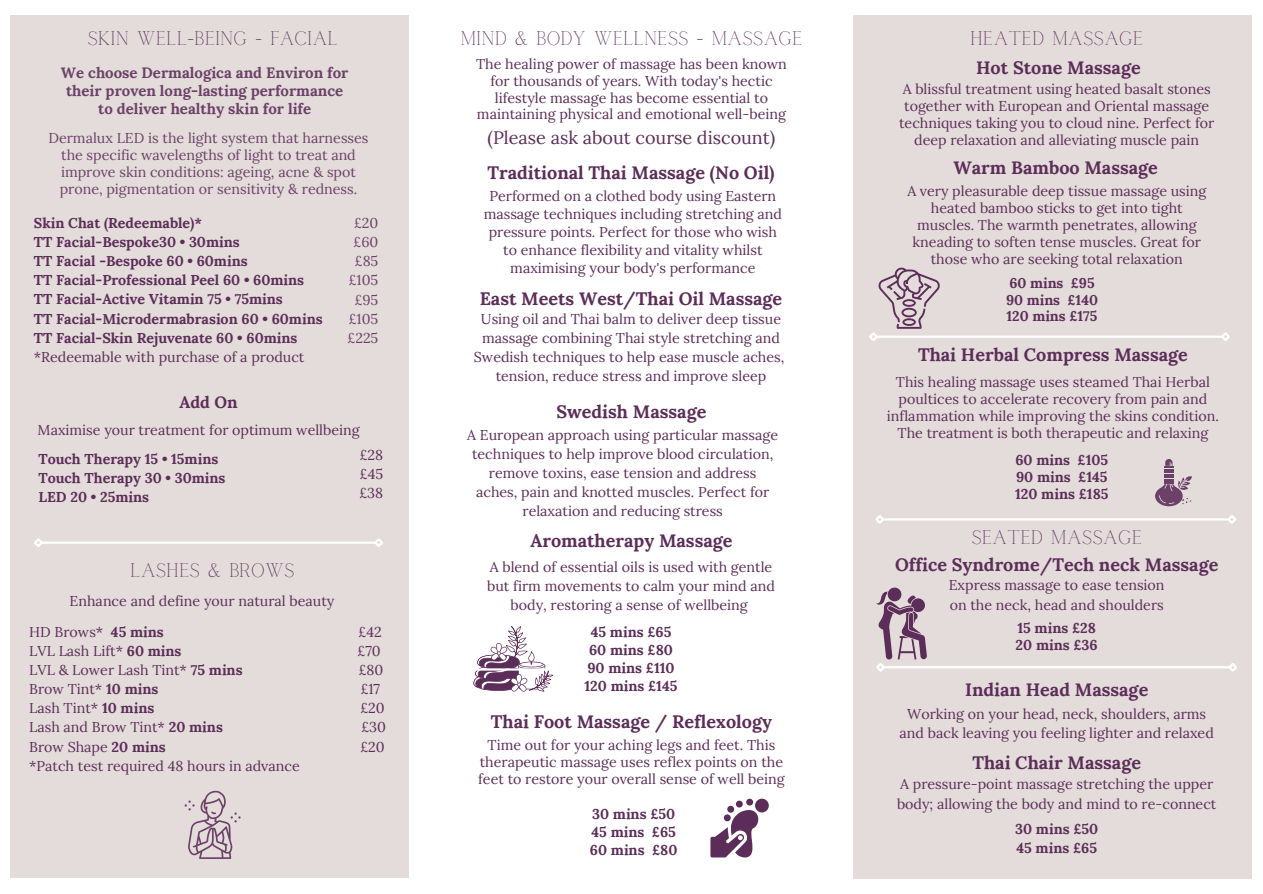
<style>
.page{position:relative;width:1263px;height:894px;background:#fff}
.page>*{position:absolute;margin:0;border:0;box-sizing:border-box;transform-origin:0 0}
.t1{font:19.5px "Calgary";color:#5c2d58}
.t2{font:700 18px "Lora";color:#5c2d58}
.t3{font:18px "Lora";color:#5c2d58}
.t4{font:700 16.5px "Lora";color:#5c2d58}
.t5{font:700 15px/18px "Lora";color:#6c4168;text-align:center}
.t6{font:14.25px/16.8px "Lora";color:#5c2d58;text-align:center}
.t7{font:700 14.25px/18px "Lora";color:#5c2d58}
.t8{font:14.25px/16.8px "Lora";color:#6c4168;text-align:center}
.t9{font:700 14.1px/16.6px "Lora";color:#5c2d58}
.s1{font-weight:700}
</style>
<div class="page">
<div style="left:853px;top:15px;width:398px;height:863px;background:#e3dcda"></div>
<div style="left:10px;top:15px;width:399px;height:862px;background:#e3dcda"></div>
<svg style="left:473px;top:626px;width:80px;height:66px"></svg>
<hr style="left:462px;top:668px;width:343px;height:2px;background:#fff">
<hr style="left:883px;top:518px;width:345px;height:2px;background:#fff">
<svg style="left:875px;top:515px;width:11px;height:9px"></svg>
<svg style="left:1225px;top:515px;width:12px;height:9px"></svg>
<hr style="left:877px;top:335px;width:345px;height:3px;background:#fff">
<svg style="left:869px;top:267px;width:71px;height:74px"></svg>
<svg style="left:1219px;top:332px;width:11px;height:9px"></svg>
<hr style="left:884px;top:666px;width:345px;height:2px;background:#fff">
<svg style="left:1226px;top:663px;width:11px;height:9px"></svg>
<svg style="left:876px;top:587px;width:51px;height:85px"></svg>
<hr style="left:42px;top:541px;width:333px;height:2px;background:#fff">
<svg style="left:34px;top:538px;width:11px;height:9px"></svg>
<svg style="left:372px;top:538px;width:11px;height:9px"></svg>
<svg style="left:1155px;top:459px;width:37px;height:47px"></svg>
<div style="left:746px;top:798px;width:7px;height:7px;background:#5c2d58;border-radius:50%"></div>
<div style="left:736px;top:800px;width:7px;height:7px;background:#5c2d58;border-radius:50%"></div>
<svg style="left:727px;top:805px;width:7px;height:7px"></svg>
<div style="left:755px;top:798px;width:14px;height:14px;background:#5c2d58;border-radius:50%"></div>
<svg style="left:710px;top:809px;width:49px;height:48px"></svg>
<svg style="left:185px;top:790px;width:56px;height:68px"></svg>
<p class="t1" style="left:87px;top:27px;width:252px">SKIN WELL-BEING - FACIAL</p>
<p class="t5" style="left:61px;top:63px;width:289px">We choose Dermalogica and Environ for their proven long-lasting performance to deliver healthy skin for life</p>
<p class="t8" style="left:48px;top:130px;width:321px">Dermalux LED is the light system that harnesses the specific wavelengths of light to treat and improve skin conditions: ageing, acne &amp; spot prone, pigmentation or sensitivity &amp; redness.</p>
<p class="t8" style="left:354px;top:214px;width:26px">£20</p>
<p class="t8" style="left:354px;top:233px;width:26px">£60</p>
<p class="t8" style="left:355px;top:252px;width:25px">£85</p>
<p class="t8" style="left:349px;top:272px;width:31px">£105</p>
<p class="t8" style="left:355px;top:291px;width:25px">£95</p>
<p class="t8" style="left:349px;top:310px;width:31px">£105</p>
<h3 class="t8" style="left:348px;top:329px;width:32px">£225</h3>
<h1 class="t7" style="left:34px;top:213px;width:170px">Skin Chat (Redeemable)*</h1>
<h4 class="t7" style="left:34px;top:233px;width:207px">TT Facial-Bespoke30 • 30mins</h4>
<p class="t7" style="left:34px;top:252px;width:215px">TT Facial -Bespoke 60 • 60mins</p>
<p class="t7" style="left:34px;top:271px;width:272px">TT Facial-Professional Peel 60 • 60mins</p>
<h2 class="t7" style="left:34px;top:290px;width:250px">TT Facial-Active Vitamin 75 • 75mins</h2>
<p class="t7" style="left:34px;top:309px;width:290px">TT Facial-Microdermabrasion 60 • 60mins</p>
<h2 class="t7" style="left:34px;top:328px;width:265px">TT Facial-Skin Rejuvenate 60 • 60mins</h2>
<h1 class="t6" style="left:34px;top:348px;width:272px">*Redeemable with purchase of a product</h1>
<p class="t4" style="left:179px;top:391px;width:60px">Add On</p>
<p class="t6" style="left:38px;top:421px;width:324px">Maximise your treatment for optimum wellbeing</p>
<h1 class="t7" style="left:38px;top:449px;width:188px;line-height:19.2px">Touch Therapy 15 • 15mins<br>Touch Therapy 30 • 30mins<br>LED 20 • 25mins</h1>
<h1 class="t6" style="left:360px;top:446px;width:25px">£28</h1>
<p class="t6" style="left:360px;top:465px;width:25px">£45</p>
<h1 class="t6" style="left:359px;top:484px;width:25px">£38</h1>
<p class="t1" style="left:130px;top:559px;width:166px">LASHES &amp; BROWS</p>
<h4 class="t6" style="left:70px;top:591px;width:266px">Enhance and define your natural beauty</h4>
<p class="t6" style="left:29px;top:623px;width:136px">HD Brows* <span class="s1">45 mins</span></p>
<p class="t6" style="left:359px;top:623px;width:25px">£42</p>
<h2 class="t6" style="left:29px;top:642px;width:154px">LVL Lash Lift* <span class="s1">60 mins</span></h2>
<h2 class="t6" style="left:358px;top:642px;width:25px">£70</h2>
<h1 class="t6" style="left:29px;top:661px;width:215px">LVL &amp; Lower Lash Tint* <span class="s1">75 mins</span></h1>
<h1 class="t6" style="left:359px;top:661px;width:26px">£80</h1>
<p class="t6" style="left:29px;top:680px;width:131px">Brow Tint* <span class="s1">10 mins</span></p>
<p class="t6" style="left:361px;top:680px;width:21px">£17</p>
<p class="t6" style="left:29px;top:699px;width:127px">Lash Tint* <span class="s1">10 mins</span></p>
<p class="t6" style="left:360px;top:699px;width:26px">£20</p>
<h4 class="t6" style="left:29px;top:718px;width:195px">Lash and Brow Tint* <span class="s1">20 mins</span></h4>
<h4 class="t6" style="left:361px;top:718px;width:26px">£30</h4>
<p class="t6" style="left:29px;top:737px;width:138px">Brow Shape <span class="s1">20 mins</span></p>
<p class="t6" style="left:360px;top:737px;width:26px">£20</p>
<h1 class="t6" style="left:29px;top:756px;width:272px">*Patch test required 48 hours in advance</h1>
<p class="t1" style="left:460px;top:27px;width:344px">MIND &amp; BODY WELLNESS - MASSAGE</p>
<h4 class="t6" style="left:476px;top:55px;width:312px">The healing power of massage has been known for thousands of years. With today's hectic lifestyle massage has become essential to maintaining physical and emotional well-being</h4>
<p class="t3" style="left:488px;top:126px;width:289px">(Please ask about course discount)</p>
<p class="t2" style="left:487px;top:161px;width:289px">Traditional Thai Massage (No Oil)</p>
<p class="t6" style="left:484px;top:187px;width:300px;line-height:18px">Performed on a clothed body using Eastern massage techniques including stretching and pressure points. Perfect for those who wish to enhance flexibility and vitality whilst maximising your body's performance</p>
<p class="t2" style="left:480px;top:286px;width:304px">East Meets West/Thai Oil Massage</p>
<h2 class="t6" style="left:474px;top:309px;width:312px;line-height:19.2px">Using oil and Thai balm to deliver deep tissue massage combining Thai style stretching and Swedish techniques to help ease muscle aches, tension, reduce stress and improve sleep</h2>
<p class="t2" style="left:556px;top:400px;width:151px">Swedish Massage</p>
<p class="t6" style="left:467px;top:425px;width:312px;line-height:19.2px">A European approach using particular massage techniques to help improve blood circulation, remove toxins, ease tension and address aches, pain and knotted muscles. Perfect for relaxation and reducing stress</p>
<p class="t2" style="left:530px;top:528px;width:204px">Aromatherapy Massage</p>
<p class="t6" style="left:487px;top:557px;width:289px;line-height:19.2px">A blend of essential oils is used with gentle but firm movements to calm your mind and body, restoring a sense of wellbeing</p>
<p class="t7" style="left:584px;top:623px;width:95px;text-align:center">45 mins £65<br>60 mins £80<br>90 mins £110<br>120 mins £145</p>
<h4 class="t2" style="left:491px;top:710px;width:283px">Thai Foot Massage / Reflexology</h4>
<p class="t6" style="left:478px;top:736px;width:308px">Time out for your aching legs and feet. This therapeutic massage uses reflex points on the feet to restore your overall sense of well being</p>
<p class="t7" style="left:590px;top:804px;width:88px;text-align:justify">30 mins £50<br>45 mins £65<br>60 mins</p>
<h1 class="t7" style="left:652px;top:840px;width:27px">£80</h1>
<p class="t1" style="left:970px;top:28px;width:174px">HEATED MASSAGE</p>
<p class="t2" style="left:976px;top:56px;width:166px">Hot Stone Massage</p>
<p class="t6" style="left:899px;top:80px;width:317px">A blissful treatment using heated basalt stones together with European and Oriental massage techniques taking you to cloud nine. Perfect for deep relaxation and alleviating muscle pain</p>
<p class="t2" style="left:953px;top:156px;width:206px">Warm Bamboo Massage</p>
<p class="t6" style="left:907px;top:183px;width:301px">A very pleasurable deep tissue massage using heated bamboo sticks to get into tight muscles. The warmth penetrates, allowing kneading to soften tense muscles. Great for those who are seeking total relaxation</p>
<h2 class="t9" style="left:1006px;top:274px;width:93px">60 mins £95<br>90 mins £140<br>120 mins £175</h2>
<h1 class="t2" style="left:918px;top:343px;width:271px">Thai Herbal Compress Massage</h1>
<p class="t6" style="left:887px;top:373px;width:333px">This healing massage uses steamed Thai Herbal poultices to accelerate recovery from pain and inflammation while improving the skins condition.<br>The treatment is both therapeutic and relaxing</p>
<h2 class="t7" style="left:1015px;top:451px;width:94px;line-height:16.8px">60 mins £105<br>90 mins £145</h2>
<h3 class="t7" style="left:1015px;top:484px;width:95px">120 mins £185</h3>
<h1 class="t1" style="left:971px;top:526px;width:172px">SEATED MASSAGE</h1>
<p class="t6" style="left:949px;top:575px;width:217px;line-height:19.2px;text-align:left">Express massage to ease tension on the neck, head and shoulders</p>
<p class="t2" style="left:895px;top:552px;width:325px">Office Syndrome/Tech neck Massage</p>
<p class="t7" style="left:1016px;top:619px;width:84px;line-height:16.8px">15 mins £28<br>20 mins £36</p>
<p class="t2" style="left:965px;top:677px;width:185px">Indian Head Massage</p>
<p class="t6" style="left:899px;top:704px;width:316px;line-height:19.2px">Working on your head, neck, shoulders, arms and back leaving you feeling lighter and relaxed</p>
<p class="t2" style="left:972px;top:750px;width:170px">Thai Chair Massage</p>
<p class="t6" style="left:897px;top:774px;width:321px;line-height:19.2px;text-align:left">A pressure-point massage stretching the upper body; allowing the body and mind to re-connect</p>
<p class="t7" style="left:1015px;top:818px;width:85px;line-height:19.2px">30 mins £50<br>45 mins £65</p>
</div>
